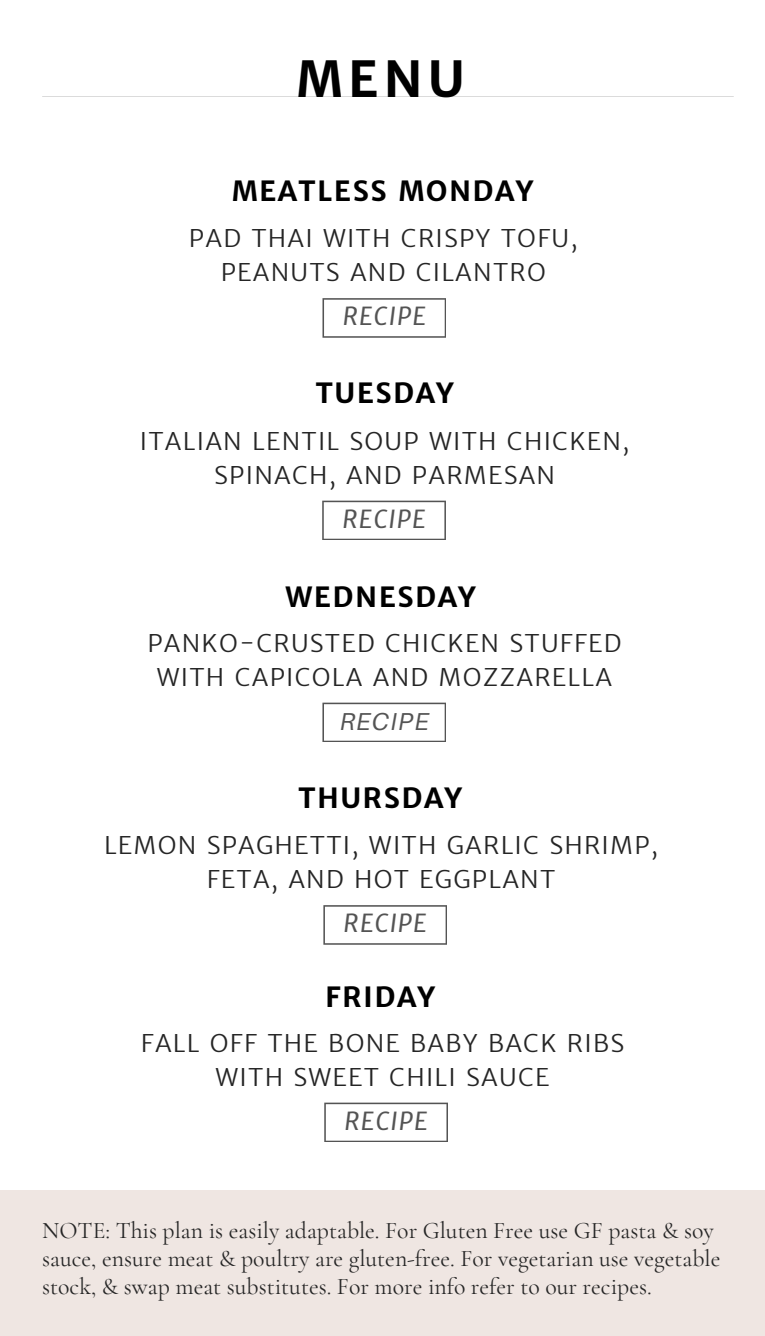
<style>
.page{position:relative;width:765px;height:1336px;background:#fff}
.page>*{position:absolute;margin:0;border:0;box-sizing:border-box;transform-origin:0 0}
.t1{font:700 50px "Merriweather Sans";color:#000}
.t2{font:700 28px "Merriweather Sans";letter-spacing:.05em;color:#000}
.t3{font:300 24.5px/33.8px "Merriweather Sans";letter-spacing:.05em;color:#252525;text-align:center}
.t4{font:italic 24.5px "Merriweather Sans";letter-spacing:.05em;color:#545454}
.t5{font:italic 24.5px "Aileron";letter-spacing:.05em;color:#545454}
.t6{font:23.75px/28.1px "Cormorant Garamond";color:#252525}
</style>
<div class="page">
<svg style="left:322px;top:298px;width:124px;height:40px"></svg>
<div style="left:0;top:1190px;width:765px;height:146px;background:#efe6e2"></div>
<svg style="left:322px;top:501px;width:124px;height:39px"></svg>
<svg style="left:322px;top:703px;width:124px;height:39px"></svg>
<svg style="left:323px;top:905px;width:124px;height:40px"></svg>
<svg style="left:324px;top:1103px;width:124px;height:39px"></svg>
<svg style="left:42px;top:96px;width:692px;height:1px"></svg>
<h1 class="t1" style="left:297px;top:48px;width:170px">MENU</h1>
<p class="t2" style="left:232px;top:174px;width:302px">MEATLESS MONDAY</p>
<p class="t3" style="left:189px;top:222px;width:390px">PAD THAI WITH CRISPY TOFU,<br>PEANUTS AND CILANTRO</p>
<p class="t4" style="left:343px;top:301px;width:85px">RECIPE</p>
<p class="t2" style="left:316px;top:375px;width:139px">TUESDAY</p>
<p class="t3" style="left:140px;top:424px;width:491px">ITALIAN LENTIL SOUP WITH CHICKEN,<br>SPINACH, AND PARMESAN</p>
<p class="t4" style="left:342px;top:504px;width:85px">RECIPE</p>
<p class="t2" style="left:286px;top:580px;width:191px">WEDNESDAY</p>
<p class="t3" style="left:147px;top:626px;width:476px">PANKO-CRUSTED CHICKEN STUFFED<br>WITH CAPICOLA AND MOZZARELLA</p>
<p class="t5" style="left:340px;top:706px;width:91px">RECIPE</p>
<p class="t2" style="left:299px;top:781px;width:165px">THURSDAY</p>
<p class="t3" style="left:104px;top:829px;width:556px">LEMON SPAGHETTI, WITH GARLIC SHRIMP,<br>FETA, AND HOT EGGPLANT</p>
<p class="t4" style="left:344px;top:908px;width:85px">RECIPE</p>
<p class="t2" style="left:325px;top:980px;width:111px">FRIDAY</p>
<p class="t3" style="left:141px;top:1026px;width:485px">FALL OFF THE BONE BABY BACK RIBS<br>WITH SWEET CHILI SAUCE</p>
<p class="t4" style="left:345px;top:1106px;width:85px">RECIPE</p>
<p class="t6" style="left:42px;top:1216px;width:680px">NOTE: This plan is easily adaptable. For Gluten Free use GF pasta &amp; soy sauce, ensure meat &amp; poultry are gluten-free. For vegetarian use vegetable stock, &amp; swap meat substitutes. For more info refer to our recipes.</p>
</div>
